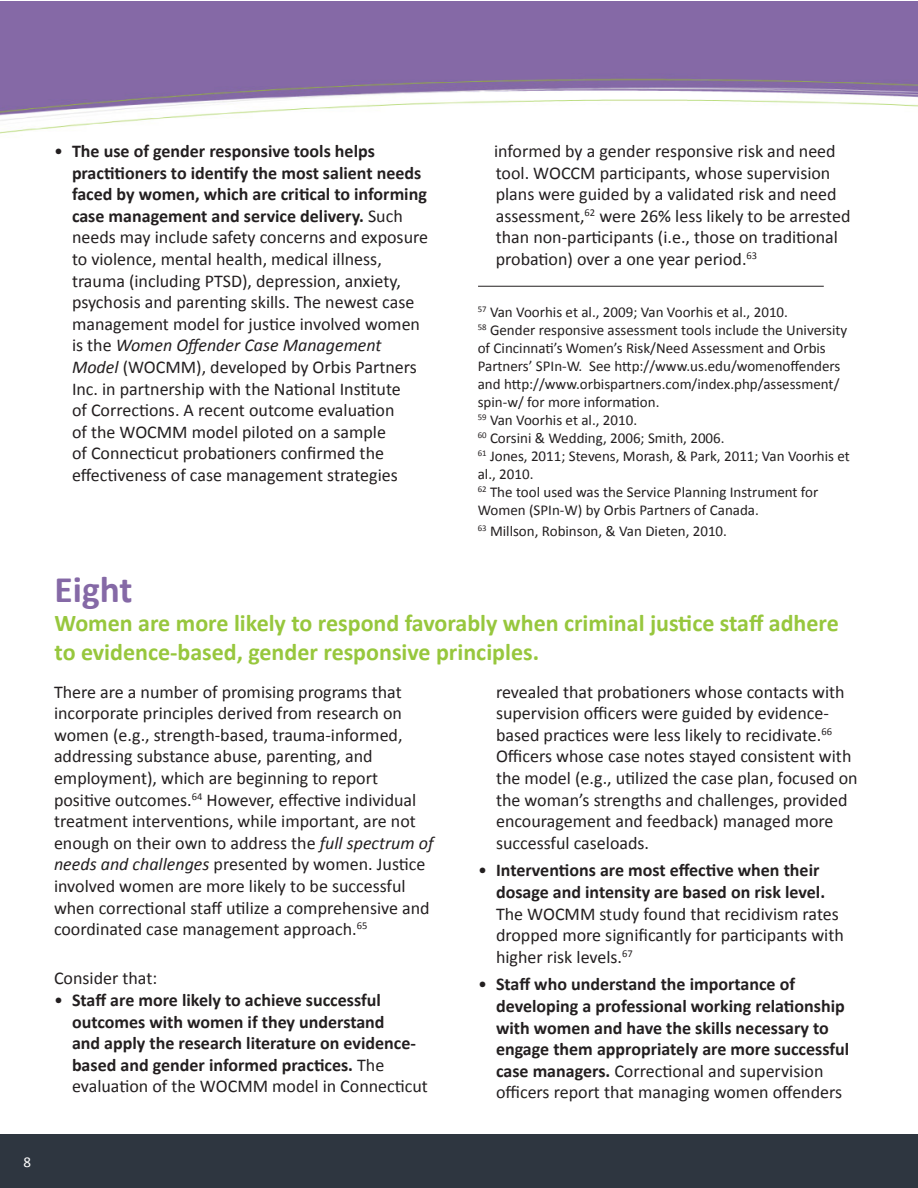
<style>
.page{position:relative;width:918px;height:1188px;background:#fff}
.page>*{position:absolute;margin:0;border:0;box-sizing:border-box;transform-origin:0 0}
.t1{font:700 37.5px "Calibri";color:#8569a6}
.t2{font:700 24px/28.8px "Calibri";color:#97c73d}
.Bullets{font:18px/21.6px "Calibri";color:#231f20}
.Body{font:18px/21.6px "Calibri";color:#231f20}
.Bullets-2{font:700 18px/21.6px "Calibri";color:#231f20}
.Body-2{font:15px/18px "Calibri";color:#231f20}
.Page_Numbers{font:15px "Calibri";color:#fff}
.s1{font-weight:700}
.s2{font-style:italic}
.s3{font-weight:400}
</style>
<div class="page">
<img style="left:0;top:1px;width:918px;height:133px">
<div style="left:0;top:1134px;width:918px;height:54px;background:#2e3640"></div>
<hr style="left:478px;top:286px;width:346px;height:1px;background:#231f20">
<p class="Page_Numbers" style="left:23px;top:1152px;width:9px">8</p>
<p class="Bullets" style="left:72px;top:140px;width:358px;text-indent:-18px">• <span class="s1">The use of gender responsive tools helps practitioners to identify the most salient needs faced by women, which are critical to informing case management and service delivery.</span> Such needs may include safety concerns and exposure to violence, mental health, medical illness, trauma (including PTSD), depression, anxiety, psychosis and parenting skills. The newest case management model for justice involved women is the <span class="s2">Women Offender Case Management Model</span> (WOCMM), developed by Orbis Partners Inc. in partnership with the National Institute<br>of Corrections. A recent outcome evaluation<br>of the WOCMM model piloted on a sample<br>of Connecticut probationers confirmed the effectiveness of case management strategies</p>
<p class="Bullets" style="left:494px;top:140px;width:358px">informed by a gender responsive risk and need tool. WOCCM participants, whose supervision plans were guided by a validated risk and need assessment,<sup>62</sup> were 26% less likely to be arrested than non-participants (i.e., those on traditional probation) over a one year period.<sup>63</sup></p>
<p class="Body-2" style="left:478px;top:303px;width:312px"><sup>57</sup> Van Voorhis et al., 2009; Van Voorhis et al., 2010.</p>
<p class="Body-2" style="left:478px;top:321px;width:371px"><sup>58</sup> Gender responsive assessment tools include the University of Cincinnati’s Women’s Risk/Need Assessment and Orbis Partners’ SPIn-W. See http://www.us.edu/womenoffenders and http://www.orbispartners.com/index.php/assessment/ spin-w/ for more information.</p>
<p class="Body-2" style="left:478px;top:411px;width:161px"><sup>59</sup> Van Voorhis et al., 2010.</p>
<p class="Body-2" style="left:478px;top:429px;width:248px"><sup>60</sup> Corsini &amp; Wedding, 2006; Smith, 2006.</p>
<p class="Body-2" style="left:478px;top:447px;width:374px"><sup>61</sup> Jones, 2011; Stevens, Morash, &amp; Park, 2011; Van Voorhis et al., 2010.</p>
<p class="Body-2" style="left:478px;top:483px;width:342px"><sup>62</sup> The tool used was the Service Planning Instrument for<br>Women (SPIn-W) by Orbis Partners of Canada.</p>
<p class="Body-2" style="left:478px;top:522px;width:251px"><sup>63</sup> Millson, Robinson, &amp; Van Dieten, 2010.</p>
<p class="t1" style="left:55px;top:566px;width:80px">Eight</p>
<p class="t2" style="left:55px;top:608px;width:786px">Women are more likely to respond favorably when criminal justice staff adhere to evidence-based, gender responsive principles.</p>
<p class="Body" style="left:54px;top:681px;width:381px">There are a number of promising programs that incorporate principles derived from research on women (e.g., strength-based, trauma-informed, addressing substance abuse, parenting, and employment), which are beginning to report positive outcomes.<sup>64</sup> However, effective individual treatment interventions, while important, are not enough on their own to address the <span class="s2">full spectrum of needs and challenges</span> presented by women. Justice involved women are more likely to be successful when correctional staff utilize a comprehensive and coordinated case management approach.<sup>65</sup></p>
<p class="Body" style="left:54px;top:968px;width:105px">Consider that:</p>
<p class="Bullets-2" style="left:72px;top:989px;width:357px;text-indent:-18px"><span class="s3">•</span> Staff are more likely to achieve successful outcomes with women if they understand<br>and apply the research literature on evidence&shy;based and gender informed practices. <span class="s3">The evaluation of the WOCMM model in Connecticut</span></p>
<p class="Bullets" style="left:496px;top:681px;width:363px">revealed that probationers whose contacts with supervision officers were guided by evidence&shy;based practices were less likely to recidivate.<sup>66<br></sup>Officers whose case notes stayed consistent with the model (e.g., utilized the case plan, focused on the woman’s strengths and challenges, provided encouragement and feedback) managed more successful caseloads.</p>
<p class="Bullets" style="left:496px;top:860px;width:349px;text-indent:-18px">• <span class="s1">Interventions are most effective when their dosage and intensity are based on risk level.<br></span>The WOCMM study found that recidivism rates dropped more significantly for participants with higher risk levels.<sup>67</sup></p>
<p class="Bullets-2" style="left:496px;top:974px;width:355px;text-indent:-18px"><span class="s3">•</span> Staff who understand the importance of developing a professional working relationship with women and have the skills necessary to engage them appropriately are more successful case managers. <span class="s3">Correctional and supervision officers report that managing women offenders</span></p>
</div>
